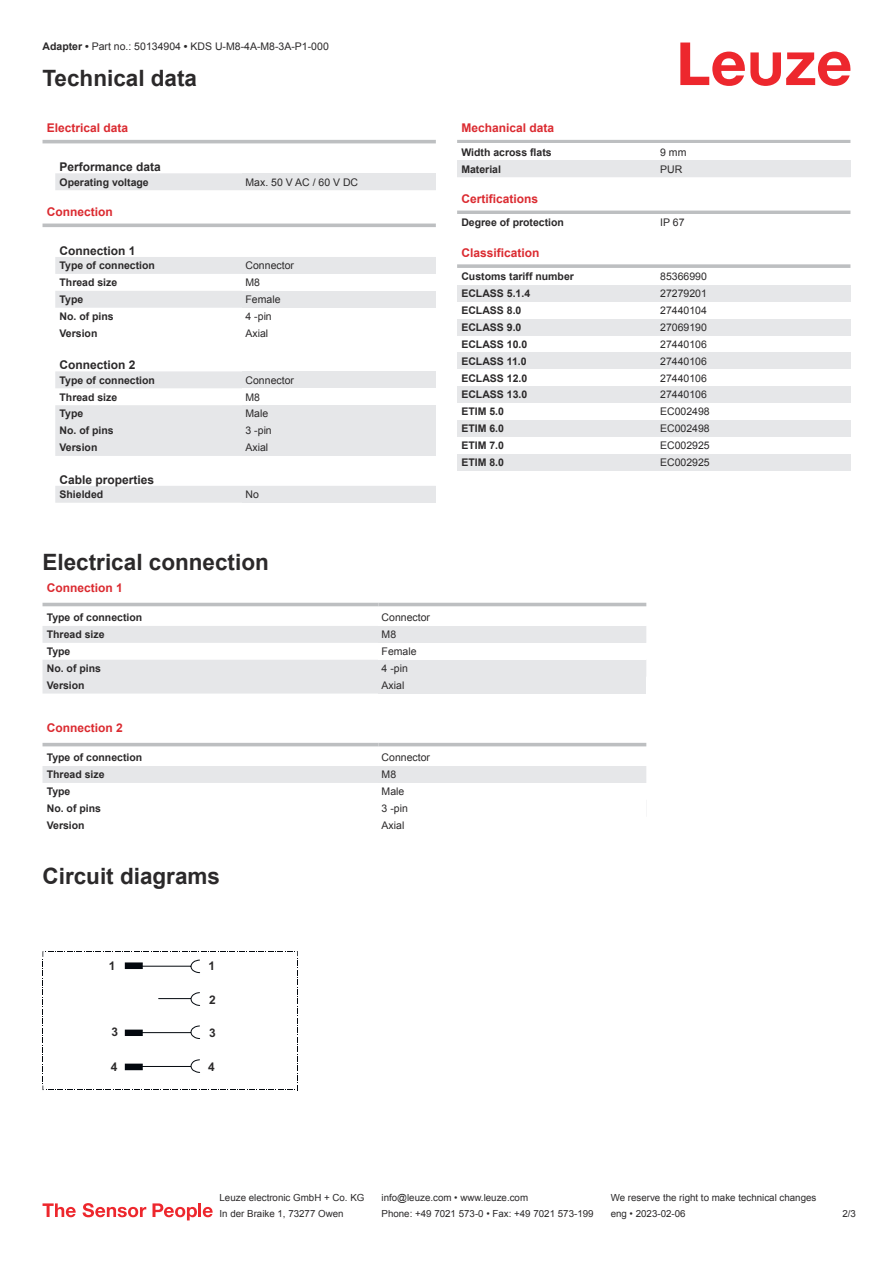
<style>
.page{position:relative;width:893px;height:1263px;background:#fff}
.page>*{position:absolute;margin:0;border:0;box-sizing:border-box;transform-origin:0 0}
.t1{font:700 22.5px "Arial";color:#2b292a}
.t2{font:700 12px "Arial";color:#db2a30}
.t3{font:700 12px "Arial";color:#2b292a}
.t4{font:700 11.85px "Arial";color:#2b292a}
.t5{font:700 10.5px "Arial";color:#2b292a}
.t6{font:10.5px "Arial";color:#2b292a}
.t7{font:9.75px "Arial";color:#2b292a}
.s1{font-weight:700}
</style>
<div class="page">
<svg style="left:680px;top:43px;width:170px;height:43px"></svg>
<svg style="left:55px;top:173px;width:187px;height:330px"></svg>
<hr style="left:43px;top:140px;width:393px;height:3px;background:#bdbfc1">
<div style="left:242px;top:173px;width:194px;height:17px;background:#e6e7e9"></div>
<div style="left:43px;top:207px;width:393px;height:18px;background:#fff"></div>
<hr style="left:43px;top:224px;width:393px;height:3px;background:#bdbfc1">
<div style="left:242px;top:257px;width:194px;height:17px;background:#e6e7e9"></div>
<div style="left:242px;top:291px;width:194px;height:17px;background:#e6e7e9"></div>
<div style="left:242px;top:371px;width:194px;height:17px;background:#e6e7e9"></div>
<div style="left:242px;top:405px;width:194px;height:17px;background:#e6e7e9"></div>
<div style="left:242px;top:422px;width:194px;height:17px;background:#e6e7e9"></div>
<div style="left:242px;top:439px;width:194px;height:17px;background:#e6e7e9"></div>
<div style="left:242px;top:486px;width:194px;height:17px;background:#e6e7e9"></div>
<svg style="left:43px;top:602px;width:603px;height:5px"></svg>
<svg style="left:43px;top:626px;width:335px;height:67px"></svg>
<hr style="left:43px;top:603px;width:335px;height:3px;background:#bdbfc1">
<hr style="left:378px;top:603px;width:268px;height:3px;background:#bdbfc1">
<div style="left:378px;top:626px;width:268px;height:17px;background:#e6e7e9"></div>
<div style="left:378px;top:660px;width:268px;height:17px;background:#e6e7e9"></div>
<div style="left:378px;top:677px;width:268px;height:16px;background:#e6e7e9"></div>
<svg style="left:43px;top:742px;width:603px;height:5px"></svg>
<div style="left:43px;top:766px;width:335px;height:17px;background:#e6e7e9"></div>
<hr style="left:43px;top:743px;width:335px;height:3px;background:#bdbfc1">
<hr style="left:378px;top:743px;width:268px;height:3px;background:#bdbfc1">
<div style="left:378px;top:766px;width:268px;height:17px;background:#e6e7e9"></div>
<hr style="left:457px;top:140px;width:393px;height:3px;background:#bdbfc1">
<div style="left:457px;top:160px;width:200px;height:17px;background:#e6e7e9"></div>
<div style="left:657px;top:160px;width:193px;height:17px;background:#e6e7e9"></div>
<hr style="left:457px;top:211px;width:393px;height:3px;background:#bdbfc1">
<svg style="left:457px;top:264px;width:393px;height:4px;background:#c3c5c7"></svg>
<div style="left:457px;top:285px;width:200px;height:17px;background:#e6e7e9"></div>
<div style="left:657px;top:285px;width:193px;height:17px;background:#e6e7e9"></div>
<div style="left:457px;top:319px;width:200px;height:17px;background:#e6e7e9"></div>
<div style="left:657px;top:319px;width:193px;height:17px;background:#e6e7e9"></div>
<div style="left:457px;top:352px;width:200px;height:17px;background:#e6e7e9"></div>
<div style="left:657px;top:352px;width:193px;height:17px;background:#e6e7e9"></div>
<div style="left:457px;top:386px;width:200px;height:17px;background:#e6e7e9"></div>
<div style="left:657px;top:386px;width:193px;height:17px;background:#e6e7e9"></div>
<div style="left:457px;top:420px;width:200px;height:17px;background:#e6e7e9"></div>
<div style="left:657px;top:420px;width:193px;height:17px;background:#e6e7e9"></div>
<div style="left:457px;top:454px;width:200px;height:17px;background:#e6e7e9"></div>
<div style="left:657px;top:454px;width:193px;height:17px;background:#e6e7e9"></div>
<svg style="left:43px;top:1203px;width:33px;height:14px"></svg>
<svg style="left:83px;top:1203px;width:63px;height:14px"></svg>
<svg style="left:153px;top:1203px;width:44px;height:17px"></svg>
<hr style="left:198px;top:1203px;width:3px;height:14px;background:#ed272d">
<svg style="left:203px;top:1207px;width:10px;height:10px"></svg>
<svg style="left:43px;top:951px;width:255px;height:139px"></svg>
<p class="t6" style="left:43px;top:43px;width:288px"><span class="s1">Adapter •</span> Part no.: 50134904 <span class="s1">•</span> KDS U-M8-4A-M8-3A-P1-000</p>
<h1 class="t1" style="left:43px;top:70px;width:156px">Technical data</h1>
<p class="t2" style="left:47px;top:123px;width:83px">Electrical data</p>
<p class="t3" style="left:60px;top:162px;width:103px">Performance data</p>
<p class="t5" style="left:60px;top:178px;width:91px">Operating voltage</p>
<p class="t6" style="left:246px;top:178px;width:114px">Max. 50 V AC / 60 V DC</p>
<p class="t2" style="left:47px;top:207px;width:67px">Connection</p>
<p class="t3" style="left:60px;top:246px;width:78px">Connection 1</p>
<p class="t5" style="left:60px;top:262px;width:97px">Type of connection</p>
<p class="t6" style="left:246px;top:262px;width:50px">Connector</p>
<p class="t5" style="left:60px;top:278px;width:59px">Thread size</p>
<p class="t6" style="left:246px;top:278px;width:16px">M8</p>
<p class="t5" style="left:60px;top:295px;width:25px">Type</p>
<p class="t6" style="left:246px;top:295px;width:37px">Female</p>
<p class="t5" style="left:60px;top:312px;width:56px">No. of pins</p>
<p class="t6" style="left:246px;top:312px;width:28px">4 -pin</p>
<p class="t5" style="left:60px;top:329px;width:39px">Version</p>
<p class="t6" style="left:246px;top:329px;width:24px">Axial</p>
<p class="t3" style="left:60px;top:360px;width:78px">Connection 2</p>
<p class="t5" style="left:60px;top:376px;width:97px">Type of connection</p>
<p class="t6" style="left:246px;top:376px;width:50px">Connector</p>
<p class="t5" style="left:60px;top:393px;width:59px">Thread size</p>
<p class="t6" style="left:246px;top:393px;width:16px">M8</p>
<p class="t5" style="left:60px;top:410px;width:25px">Type</p>
<p class="t6" style="left:246px;top:410px;width:24px">Male</p>
<p class="t5" style="left:60px;top:427px;width:56px">No. of pins</p>
<p class="t6" style="left:246px;top:427px;width:28px">3 -pin</p>
<p class="t5" style="left:60px;top:444px;width:39px">Version</p>
<p class="t6" style="left:246px;top:444px;width:24px">Axial</p>
<p class="t3" style="left:60px;top:475px;width:96px">Cable properties</p>
<p class="t5" style="left:60px;top:490px;width:45px">Shielded</p>
<p class="t6" style="left:246px;top:490px;width:15px">No</p>
<h1 class="t1" style="left:43px;top:554px;width:228px">Electrical connection</h1>
<p class="t2" style="left:47px;top:583px;width:78px">Connection 1</p>
<p class="t5" style="left:47px;top:613px;width:97px">Type of connection</p>
<p class="t6" style="left:382px;top:613px;width:50px">Connector</p>
<p class="t5" style="left:47px;top:630px;width:59px">Thread size</p>
<p class="t6" style="left:382px;top:630px;width:16px">M8</p>
<p class="t5" style="left:47px;top:647px;width:25px">Type</p>
<p class="t6" style="left:382px;top:647px;width:37px">Female</p>
<p class="t5" style="left:47px;top:664px;width:56px">No. of pins</p>
<p class="t6" style="left:382px;top:664px;width:28px">4 -pin</p>
<p class="t5" style="left:47px;top:681px;width:39px">Version</p>
<p class="t6" style="left:382px;top:681px;width:24px">Axial</p>
<p class="t2" style="left:47px;top:723px;width:78px">Connection 2</p>
<p class="t5" style="left:47px;top:754px;width:97px">Type of connection</p>
<p class="t6" style="left:382px;top:754px;width:50px">Connector</p>
<p class="t5" style="left:47px;top:770px;width:59px">Thread size</p>
<p class="t6" style="left:382px;top:770px;width:16px">M8</p>
<p class="t5" style="left:47px;top:787px;width:25px">Type</p>
<p class="t6" style="left:382px;top:787px;width:24px">Male</p>
<p class="t5" style="left:47px;top:804px;width:56px">No. of pins</p>
<p class="t6" style="left:382px;top:804px;width:28px">3 -pin</p>
<p class="t5" style="left:47px;top:821px;width:39px">Version</p>
<p class="t6" style="left:382px;top:821px;width:24px">Axial</p>
<h1 class="t1" style="left:43px;top:867px;width:179px">Circuit diagrams</h1>
<p class="t4" style="left:109px;top:959px;width:8px">1</p>
<p class="t4" style="left:111px;top:1025px;width:8px">3</p>
<p class="t4" style="left:111px;top:1060px;width:8px">4</p>
<p class="t4" style="left:208px;top:959px;width:8px">1</p>
<p class="t4" style="left:209px;top:992px;width:8px">2</p>
<p class="t4" style="left:209px;top:1026px;width:8px">3</p>
<p class="t4" style="left:208px;top:1059px;width:8px">4</p>
<p class="t2" style="left:461px;top:123px;width:94px">Mechanical data</p>
<p class="t5" style="left:461px;top:148px;width:92px">Width across flats</p>
<p class="t6" style="left:660px;top:148px;width:28px">9 mm</p>
<p class="t5" style="left:461px;top:165px;width:41px">Material</p>
<p class="t6" style="left:660px;top:165px;width:24px">PUR</p>
<p class="t2" style="left:461px;top:194px;width:78px">Certifications</p>
<p class="t5" style="left:461px;top:219px;width:104px">Degree of protection</p>
<p class="t6" style="left:660px;top:219px;width:26px">IP 67</p>
<p class="t2" style="left:461px;top:248px;width:80px">Classification</p>
<p class="t5" style="left:461px;top:272px;width:114px">Customs tariff number</p>
<p class="t6" style="left:660px;top:272px;width:48px">85366990</p>
<p class="t5" style="left:461px;top:289px;width:70px">ECLASS 5.1.4</p>
<p class="t6" style="left:660px;top:289px;width:48px">27279201</p>
<p class="t5" style="left:461px;top:306px;width:62px">ECLASS 8.0</p>
<p class="t6" style="left:660px;top:306px;width:48px">27440104</p>
<p class="t5" style="left:461px;top:323px;width:62px">ECLASS 9.0</p>
<p class="t6" style="left:660px;top:323px;width:48px">27069190</p>
<p class="t5" style="left:461px;top:340px;width:67px">ECLASS 10.0</p>
<p class="t6" style="left:660px;top:340px;width:48px">27440106</p>
<p class="t5" style="left:461px;top:357px;width:67px">ECLASS 11.0</p>
<p class="t6" style="left:660px;top:357px;width:48px">27440106</p>
<p class="t5" style="left:461px;top:374px;width:67px">ECLASS 12.0</p>
<p class="t6" style="left:660px;top:374px;width:48px">27440106</p>
<p class="t5" style="left:461px;top:391px;width:67px">ECLASS 13.0</p>
<p class="t6" style="left:660px;top:391px;width:48px">27440106</p>
<p class="t5" style="left:461px;top:408px;width:44px">ETIM 5.0</p>
<p class="t6" style="left:660px;top:408px;width:51px">EC002498</p>
<p class="t5" style="left:461px;top:425px;width:44px">ETIM 6.0</p>
<p class="t6" style="left:660px;top:425px;width:51px">EC002498</p>
<p class="t5" style="left:461px;top:442px;width:44px">ETIM 7.0</p>
<p class="t6" style="left:660px;top:441px;width:51px">EC002925</p>
<p class="t5" style="left:461px;top:458px;width:44px">ETIM 8.0</p>
<p class="t6" style="left:660px;top:458px;width:51px">EC002925</p>
<p class="t7" style="left:220px;top:1194px;width:146px">Leuze electronic GmbH + Co. KG</p>
<p class="t7" style="left:381px;top:1194px;width:148px">info@leuze.com • www.leuze.com</p>
<p class="t7" style="left:611px;top:1194px;width:207px">We reserve the right to make technical changes</p>
<p class="t7" style="left:220px;top:1210px;width:126px">In der Braike 1, 73277 Owen</p>
<p class="t7" style="left:381px;top:1210px;width:214px">Phone: +49 7021 573-0 • Fax: +49 7021 573-199</p>
<p class="t7" style="left:611px;top:1210px;width:76px">eng • 2023-02-06</p>
<p class="t7" style="left:842px;top:1210px;width:15px">2 /3</p>
</div>
